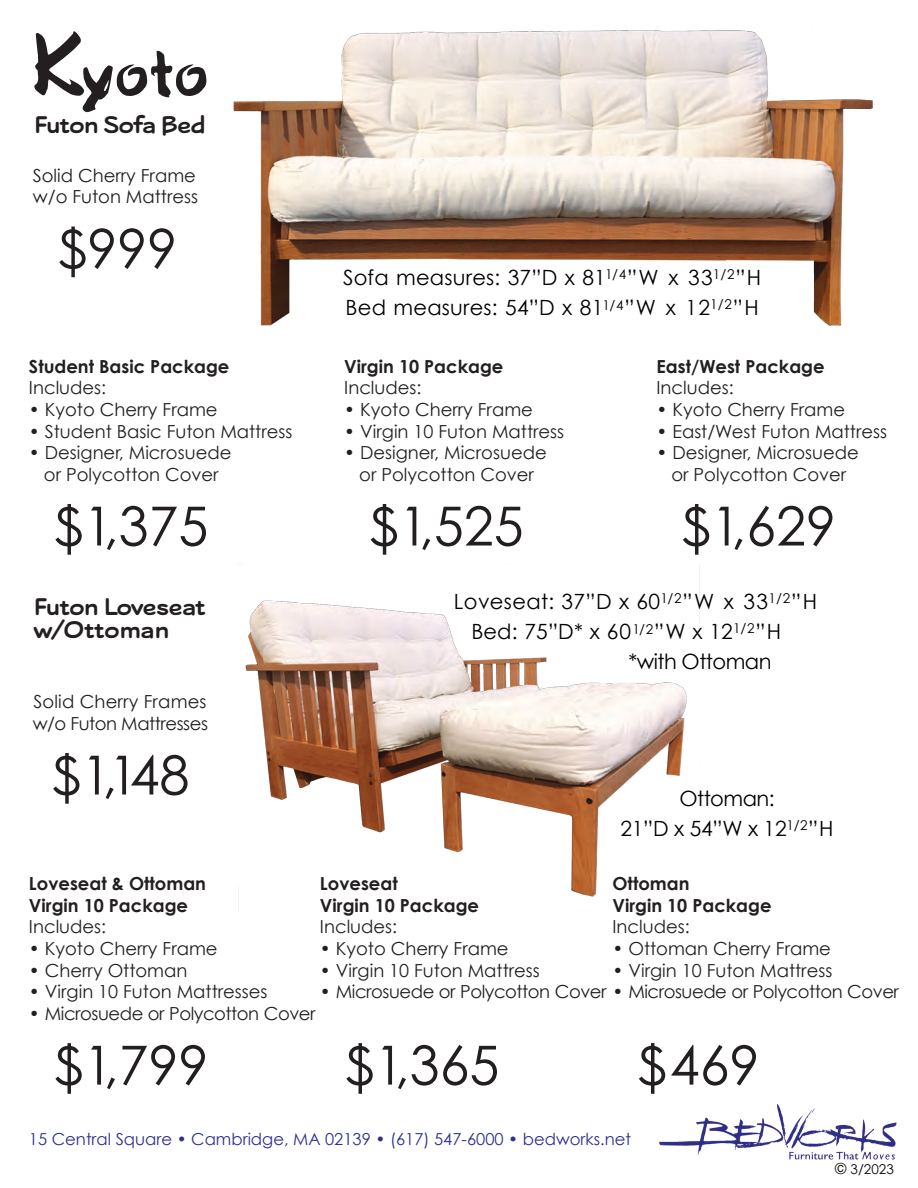
<style>
.page{position:relative;width:918px;height:1188px;background:#fff}
.page>*{position:absolute;margin:0;border:0;box-sizing:border-box;transform-origin:0 0}
.t1{font:72px "Sharon Script";color:#231f20}
.t2{font:54px "Century Gothic";color:#231f20}
.t3{font:700 24px/22.5px "Kopik";letter-spacing:-.045em;color:#231f20}
.t4{font:21px/30px "Century Gothic";letter-spacing:.01em;color:#000}
.t5{font:21px/30px "Century Gothic";letter-spacing:-.025em;color:#000;text-align:center}
.t6{font:18px/21.6px "Century Gothic";color:#231f20;text-align:center}
.t7{font:700 18px/21.6px "Century Gothic";color:#231f20}
.t8{font:18px "Century Gothic";letter-spacing:-.025em;color:#231f20}
.t9{font:16.5px "Century Gothic";color:#2e3092}
.t10{font:13.5px "Century Gothic";color:#080a0a}
.s1{font-size:93px}
.s2{font-size:15px}
</style>
<div class="page">
<img style="left:233px;top:26px;width:640px;height:300px">
<img style="left:239px;top:564px;width:461px;height:333px">
<img style="left:659px;top:1104px;width:238px;height:56px">
<h1 class="t1" style="left:32px;top:38px;width:178px"><span class="s1">K</span>yoto</h1>
<h3 class="t3" style="left:34px;top:116px;width:174px">Futon Sofa Bed</h3>
<p class="t6" style="left:33px;top:166px;width:167px;text-align:left">Solid Cherry Frame w/o Futon Mattress</p>
<h2 class="t2" style="left:57px;top:228px;width:121px">$999</h2>
<p class="t7" style="left:29px;top:357px;width:202px">Student Basic Package</p>
<p class="t6" style="left:29px;top:379px;width:79px">Includes:</p>
<p class="t6" style="left:29px;top:400px;width:190px">• Kyoto Cherry Frame</p>
<p class="t6" style="left:29px;top:422px;width:265px">• Student Basic Futon Mattress</p>
<p class="t6" style="left:29px;top:443px;width:204px">• Designer, Microsuede or Polycotton Cover</p>
<h2 class="t2" style="left:54px;top:505px;width:156px">$1,375</h2>
<h3 class="t3" style="left:33px;top:598px;width:174px">Futon Loveseat w/Ottoman</h3>
<p class="t6" style="left:33px;top:692px;width:177px;text-align:left">Solid Cherry Frames w/o Futon Mattresses</p>
<h2 class="t2" style="left:51px;top:754px;width:140px">$ 1,148</h2>
<p class="t4" style="left:343px;top:264px;width:420px">Sofa measures: 37”D x 81<sup>1/4</sup>”W x 33<sup>1/2</sup>”H<br>Bed measures: 54”D x 81<sup>1/4</sup>”W x 12<sup>1/2</sup>”H</p>
<p class="t7" style="left:344px;top:357px;width:161px">Virgin 10 Package</p>
<p class="t6" style="left:344px;top:379px;width:79px">Includes:</p>
<p class="t6" style="left:344px;top:400px;width:190px">• Kyoto Cherry Frame</p>
<p class="t6" style="left:344px;top:422px;width:221px">• Virgin 10 Futon Mattress</p>
<p class="t6" style="left:344px;top:443px;width:204px">• Designer, Microsuede or Polycotton Cover</p>
<h2 class="t2" style="left:369px;top:505px;width:156px">$1,525</h2>
<p class="t7" style="left:657px;top:357px;width:170px">East/West Package</p>
<p class="t6" style="left:657px;top:379px;width:79px">Includes:</p>
<p class="t6" style="left:657px;top:400px;width:190px">• Kyoto Cherry Frame</p>
<p class="t6" style="left:657px;top:422px;width:232px">• East/West Futon Mattress</p>
<p class="t6" style="left:657px;top:443px;width:204px">• Designer, Microsuede or Polycotton Cover</p>
<h2 class="t2" style="left:681px;top:505px;width:156px">$1,629</h2>
<p class="t4" style="left:454px;top:588px;width:365px">Loveseat: 37”D x 60<sup>1/2</sup>”W x 33<sup>1/2</sup>”H</p>
<p class="t4" style="left:471px;top:618px;width:311px">Bed: 75”D* x 60<sup>1/2</sup>”W x 12<sup>1/2</sup>”H</p>
<p class="t5" style="left:628px;top:648px;width:145px">*with Ottoman</p>
<p class="t5" style="left:620px;top:785px;width:215px">Ottoman:<br>21”D x 54”W x 12<sup>1/2</sup>”H</p>
<p class="t7" style="left:612px;top:875px;width:161px">Ottoman<br>Virgin 10 Package</p>
<p class="t6" style="left:612px;top:918px;width:79px">Includes:</p>
<p class="t6" style="left:612px;top:939px;width:220px">• Ottoman Cherry Frame</p>
<p class="t6" style="left:612px;top:961px;width:221px">• Virgin 10 Futon Mattress</p>
<p class="t7" style="left:29px;top:875px;width:179px">Loveseat &amp; Ottoman<br>Virgin 10 Package</p>
<p class="t6" style="left:29px;top:918px;width:79px">Includes:</p>
<p class="t6" style="left:29px;top:939px;width:190px">• Kyoto Cherry Frame</p>
<p class="t6" style="left:29px;top:961px;width:160px">• Cherry Ottoman</p>
<p class="t6" style="left:29px;top:983px;width:240px">• Virgin 10 Futon Mattresses</p>
<p class="t8" style="left:29px;top:1006px;width:288px">• Microsuede or Polycotton Cover</p>
<h2 class="t2" style="left:54px;top:1044px;width:156px">$1,799</h2>
<p class="t7" style="left:320px;top:875px;width:161px">Loveseat<br>Virgin 10 Package</p>
<p class="t6" style="left:320px;top:918px;width:79px">Includes:</p>
<p class="t6" style="left:320px;top:939px;width:190px">• Kyoto Cherry Frame</p>
<p class="t6" style="left:320px;top:961px;width:221px">• Virgin 10 Futon Mattress</p>
<p class="t8" style="left:320px;top:985px;width:581px">• Microsuede or Polycotton Cover • Microsuede or Polycotton Cover</p>
<h2 class="t2" style="left:637px;top:1044px;width:124px">$469</h2>
<h2 class="t2" style="left:345px;top:1044px;width:156px">$1,365</h2>
<p class="t9" style="left:29px;top:1132px;width:604px">15 Central Square • Cambridge, MA 02139 • (617) 547-6000 • bedworks.net</p>
<p class="t10" style="left:835px;top:1164px;width:60px"><span class="s2">©</span> 3/2023</p>
</div>
